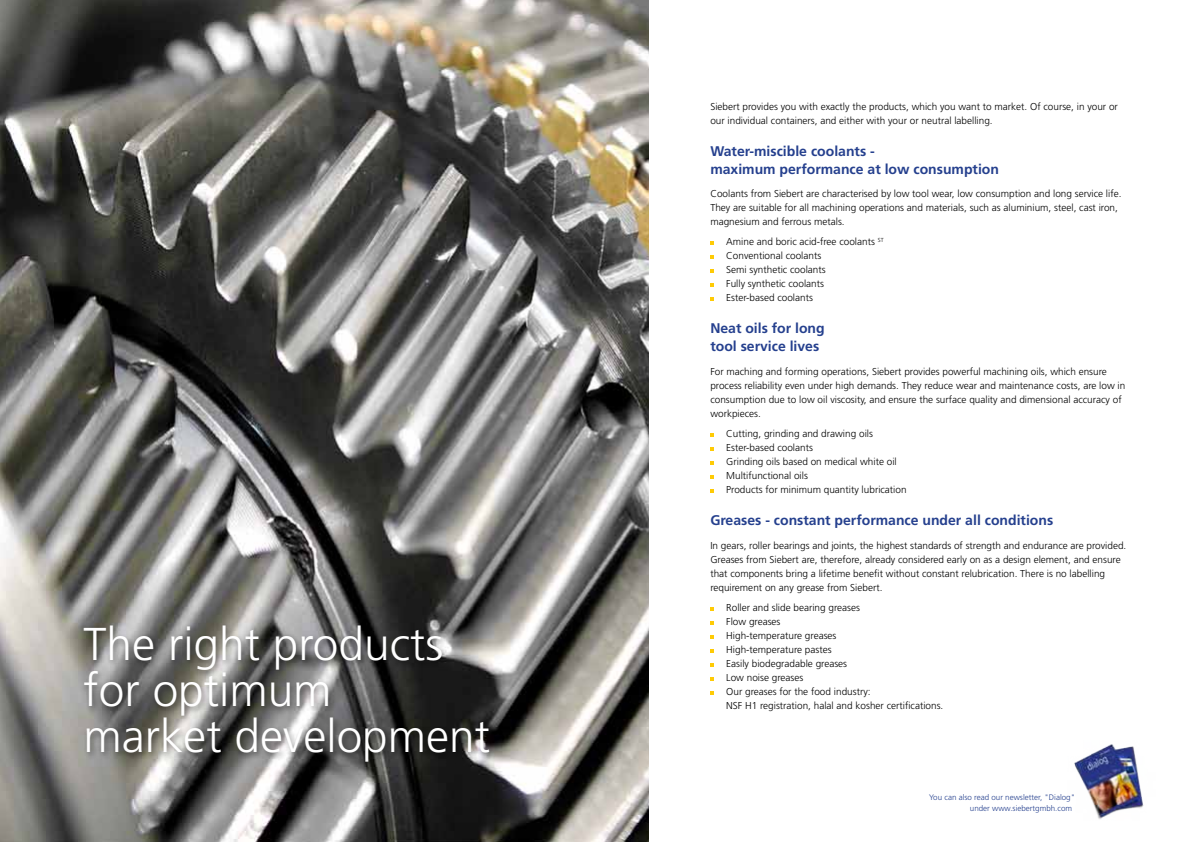
<style>
.page{position:relative;width:1191px;height:842px;background:#fff}
.page>*{position:absolute;margin:0;border:0;box-sizing:border-box;transform-origin:0 0}
.t1{font:300 46px/46px "Frutiger";color:#fff}
.t2{font:700 14px/18px "Frutiger";color:#25408e}
.t3{font:300 10px/14px "Frutiger";color:#000}
.t4{font:300 8px/11px "Frutiger";color:#25408e}
</style>
<div class="page">
<img style="left:0;top:0;width:649px;height:842px">
<div style="left:80px;top:622px;width:416px;height:148px;background:#000;opacity:.49"></div>
<svg style="left:710px;top:242px;width:4px;height:3px"></svg>
<svg style="left:710px;top:256px;width:4px;height:3px"></svg>
<svg style="left:710px;top:270px;width:4px;height:3px"></svg>
<svg style="left:710px;top:284px;width:4px;height:3px"></svg>
<svg style="left:710px;top:298px;width:4px;height:3px"></svg>
<svg style="left:710px;top:433px;width:4px;height:4px"></svg>
<svg style="left:710px;top:447px;width:4px;height:4px"></svg>
<svg style="left:710px;top:461px;width:4px;height:4px"></svg>
<svg style="left:710px;top:475px;width:4px;height:4px"></svg>
<svg style="left:710px;top:489px;width:4px;height:4px"></svg>
<svg style="left:710px;top:607px;width:4px;height:4px"></svg>
<svg style="left:710px;top:621px;width:4px;height:4px"></svg>
<svg style="left:710px;top:635px;width:4px;height:4px"></svg>
<svg style="left:710px;top:649px;width:4px;height:4px"></svg>
<svg style="left:710px;top:663px;width:4px;height:4px"></svg>
<svg style="left:710px;top:677px;width:4px;height:4px"></svg>
<svg style="left:710px;top:691px;width:4px;height:4px"></svg>
<img style="left:1074px;top:744px;width:70px;height:75px">
<h1 class="t1" style="left:84px;top:625px;width:408px">The right products for optimum<br>market development</h1>
<p class="t3" style="left:710px;top:100px;width:409px">Siebert provides you with exactly the products, which you want to market. Of course, in your or our individual containers, and either with your or neutral labelling.</p>
<h2 class="t2" style="left:710px;top:143px;width:290px">Water-miscible coolants -<br>maximum performance at low consumption</h2>
<p class="t3" style="left:710px;top:187px;width:412px">Coolants from Siebert are characterised by low tool wear, low consumption and long service life.<br>They are suitable for all machining operations and materials, such as aluminium, steel, cast iron, magnesium and ferrous metals.</p>
<p class="t3" style="left:726px;top:235px;width:159px">Amine and boric acid-free coolants <sup>ST<br></sup>Conventional coolants<br>Semi synthetic coolants<br>Fully synthetic coolants<br>Ester-based coolants</p>
<h2 class="t2" style="left:710px;top:320px;width:116px">Neat oils for long tool service lives</h2>
<p class="t3" style="left:710px;top:365px;width:416px">For maching and forming operations, Siebert provides powerful machining oils, which ensure process reliability even under high demands. They reduce wear and maintenance costs, are low in consumption due to low oil viscosity, and ensure the surface quality and dimensional accuracy of workpieces.</p>
<p class="t3" style="left:726px;top:427px;width:182px">Cutting, grinding and drawing oils<br>Ester-based coolants<br>Grinding oils based on medical white oil<br>Multifunctional oils<br>Products for minimum quantity lubrication</p>
<h2 class="t2" style="left:710px;top:512px;width:344px">Greases - constant performance under all conditions</h2>
<p class="t3" style="left:710px;top:539px;width:417px">In gears, roller bearings and joints, the highest standards of strength and endurance are provided.<br>Greases from Siebert are, therefore, already considered early on as a design element, and ensure that components bring a lifetime benefit without constant relubrication. There is no labelling requirement on any grease from Siebert.</p>
<p class="t3" style="left:726px;top:601px;width:219px">Roller and slide bearing greases<br>Flow greases<br>High-temperature greases<br>High-temperature pastes<br>Easily biodegradable greases<br>Low noise greases<br>Our greases for the food industry:<br>NSF H1 registration, halal and kosher certifications.</p>
<p class="t4" style="left:970px;top:792px;width:107px;text-indent:-41px">You can also read our newsletter, "Dialog" under www.siebertgmbh.com</p>
</div>
